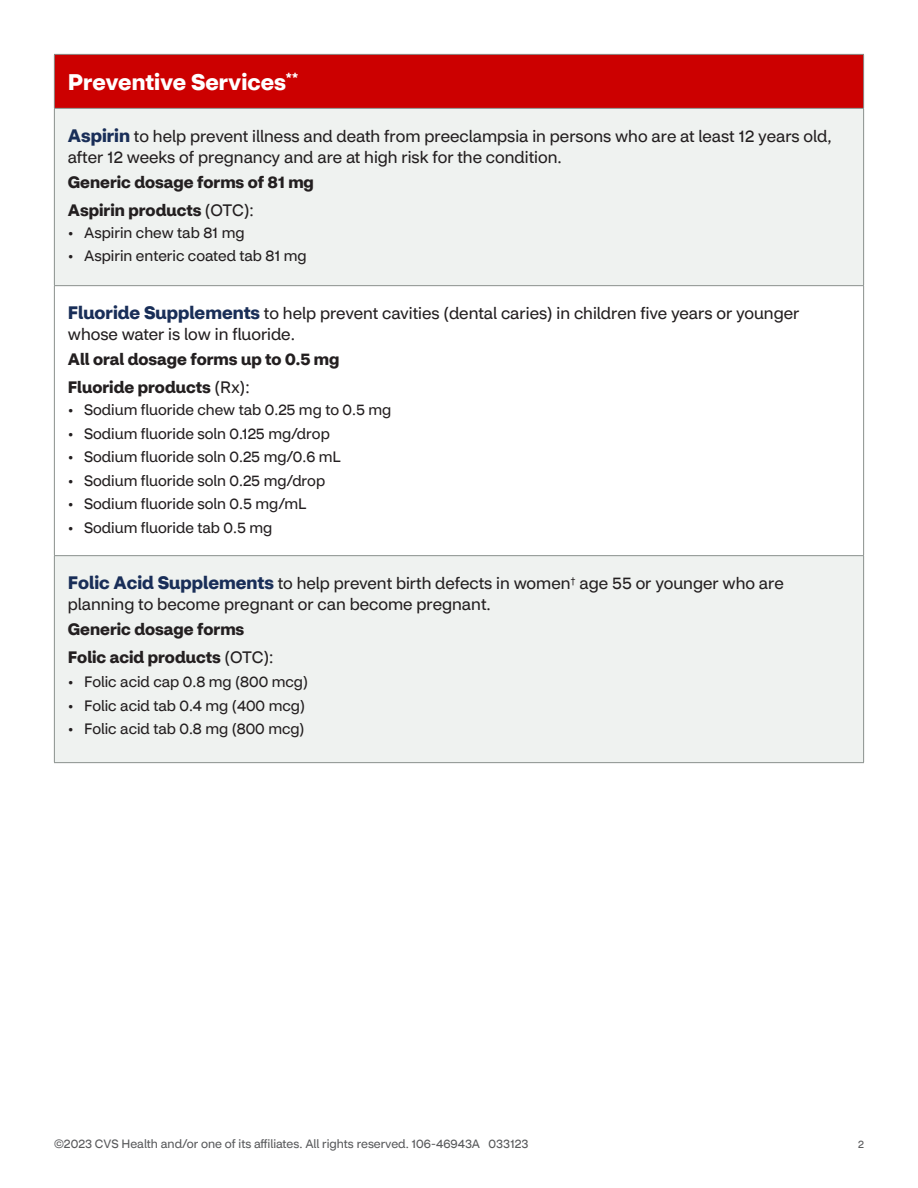
<style>
.page{position:relative;width:918px;height:1188px;background:#fff}
.page>*{position:absolute;margin:0;border:0;box-sizing:border-box;transform-origin:0 0}
.Table_Header_1{font:700 22.5px "CVS Health Sans";color:#fff}
.t1{font:16.5px/21px "CVS Health Sans";color:#231f20}
.t2{font:700 16.5px "CVS Health Sans";color:#231f20}
.t3{font:15px "CVS Health Sans";color:#231f20}
.t4{font:12px "CVS Health Sans";color:#58595b}
.t5{font:10.5px "CVS Health Sans";color:#58595b}
.s1{font-weight:700;font-size:18px;color:#192e58}
.s2{font-weight:400}
</style>
<div class="page">
<div style="left:54px;top:54px;width:810px;height:54px;background:#c00"></div>
<svg style="left:55px;top:109px;width:808px;height:653px;fill:#eff2f0"></svg>
<hr style="left:54px;top:55px;width:1px;height:53px;background:#8a908d">
<hr style="left:54px;top:54px;width:810px;height:1px;background:#8a908d">
<hr style="left:863px;top:55px;width:1px;height:53px;background:#8a908d">
<hr style="left:54px;top:108px;width:810px;height:1px;background:#8a908d">
<hr style="left:54px;top:109px;width:1px;height:176px;background:#8a908d">
<hr style="left:863px;top:109px;width:1px;height:176px;background:#8a908d">
<hr style="left:54px;top:286px;width:1px;height:269px;background:#8a908d">
<hr style="left:54px;top:285px;width:810px;height:1px;background:#8a908d">
<hr style="left:863px;top:286px;width:1px;height:269px;background:#8a908d">
<hr style="left:54px;top:556px;width:1px;height:206px;background:#8a908d">
<hr style="left:54px;top:555px;width:810px;height:1px;background:#8a908d">
<hr style="left:863px;top:556px;width:1px;height:206px;background:#8a908d">
<hr style="left:54px;top:762px;width:810px;height:1px;background:#8a908d">
<h1 class="Table_Header_1" style="left:68px;top:68px;width:232px">Preventive Services<sup>**</sup></h1>
<p class="t1" style="left:68px;top:126px;width:765px"><span class="s1">Aspirin</span> to help prevent illness and death from preeclampsia in persons who are at least 12 years old, after 12 weeks of pregnancy and are at high risk for the condition.</p>
<p class="t2" style="left:68px;top:172px;width:248px">Generic dosage forms of 81 mg</p>
<p class="t2" style="left:68px;top:200px;width:187px">Aspirin products <span class="s2">(OTC):</span></p>
<p class="t3" style="left:68px;top:224px;width:178px">• Aspirin chew tab 81 mg</p>
<p class="t3" style="left:68px;top:247px;width:240px">• Aspirin enteric coated tab 81 mg</p>
<p class="t1" style="left:68px;top:303px;width:733px"><span class="s1">Fluoride Supplements</span> to help prevent cavities (dental caries) in children five years or younger whose water is low in fluoride.</p>
<p class="t2" style="left:68px;top:349px;width:273px">All oral dosage forms up to 0.5 mg</p>
<p class="t2" style="left:68px;top:377px;width:183px">Fluoride products <span class="s2">(Rx):</span></p>
<p class="t3" style="left:68px;top:401px;width:325px">• Sodium fluoride chew tab 0.25 mg to 0.5 mg</p>
<p class="t3" style="left:68px;top:424px;width:263px">• Sodium fluoride soln 0.125 mg/drop</p>
<p class="t3" style="left:68px;top:448px;width:275px">• Sodium fluoride soln 0.25 mg/0.6 mL</p>
<p class="t3" style="left:68px;top:471px;width:259px">• Sodium fluoride soln 0.25 mg/drop</p>
<p class="t3" style="left:68px;top:495px;width:240px">• Sodium fluoride soln 0.5 mg/mL</p>
<p class="t3" style="left:68px;top:519px;width:206px">• Sodium fluoride tab 0.5 mg</p>
<p class="t1" style="left:68px;top:573px;width:717px"><span class="s1">Folic Acid Supplements</span> to help prevent birth defects in women<sup>†</sup> age 55 or younger who are planning to become pregnant or can become pregnant.</p>
<p class="t2" style="left:68px;top:619px;width:178px">Generic dosage forms</p>
<p class="t2" style="left:68px;top:647px;width:207px">Folic acid products <span class="s2">(OTC):</span></p>
<p class="t3" style="left:68px;top:673px;width:242px">• Folic acid cap 0.8 mg (800 mcg)</p>
<p class="t3" style="left:68px;top:696px;width:239px">• Folic acid tab 0.4 mg (400 mcg)</p>
<p class="t3" style="left:68px;top:720px;width:238px">• Folic acid tab 0.8 mg (800 mcg)</p>
<p class="t4" style="left:54px;top:1136px;width:476px">©2023 CVS Health and/or one of its affiliates. All rights reserved. 106-46943A 033123</p>
<p class="t5" style="left:858px;top:1137px;width:7px">2</p>
</div>
